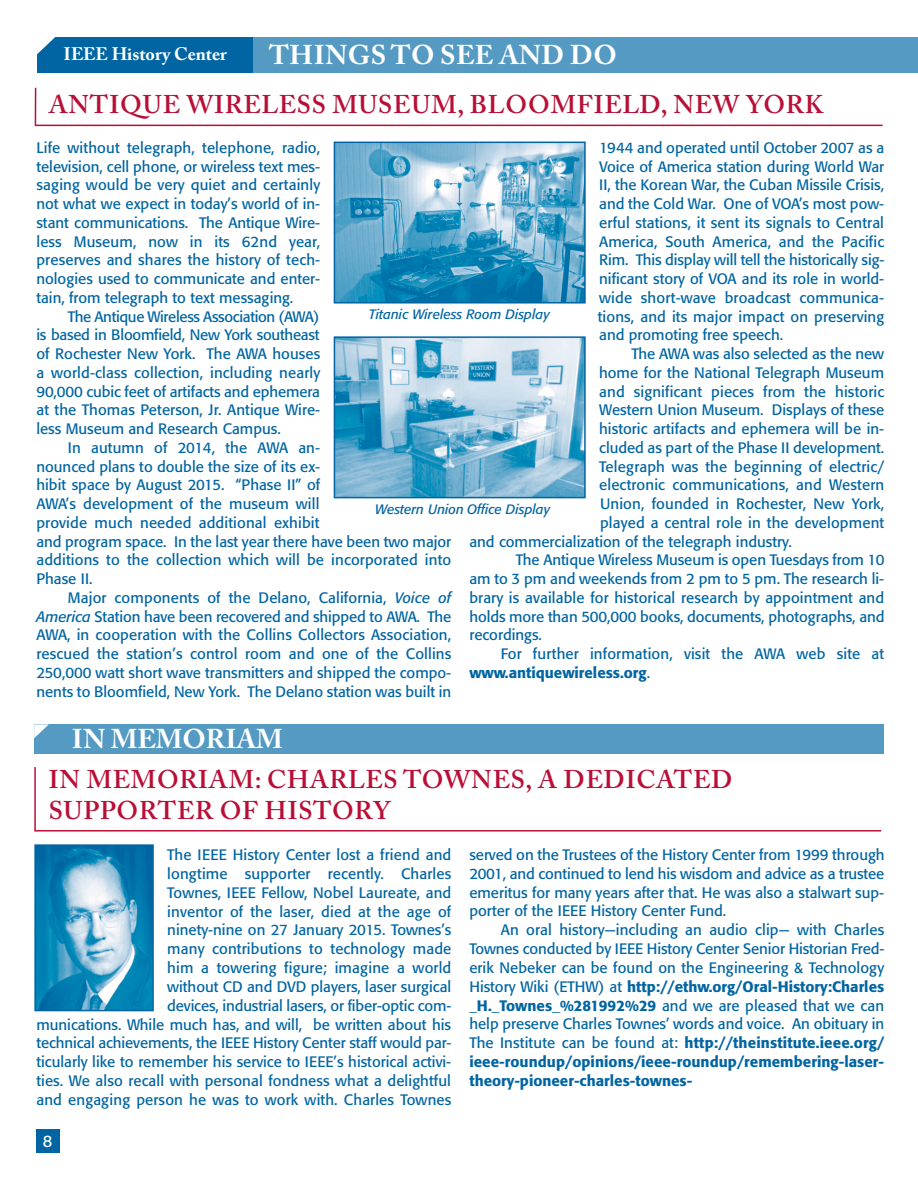
<style>
.page{position:relative;width:918px;height:1188px;background:#fff}
.page>*{position:absolute;margin:0;border:0;box-sizing:border-box;transform-origin:0 0}
.t1{font:700 27px "Adobe Caslon Pro";letter-spacing:.01em;color:#fff}
.t2{font:600 25.5px/30.6px "Adobe Caslon Pro";letter-spacing:.03em;color:#b90f36}
.t3{font:700 18px "Adobe Caslon Pro";color:#fff}
.t4{font:16.5px "Formata";color:#fff}
.t5{font:15px/18.8px "Formata";color:#0065a2;text-align:justify}
.t6{font:500 15px "Formata";color:#0065a2}
.t7{font:italic 13.5px "Formata";color:#0065a2}
.s1{font-style:italic}
.s2{font-weight:400}
.s3{font-weight:500}
</style>
<div class="page">
<div style="left:37px;top:37px;width:216px;height:35px;background:#0065a2"></div>
<div style="left:253px;top:37px;width:665px;height:35px;background:#559ac3"></div>
<div style="left:36px;top:1130px;width:23px;height:23px;background:#0065a2"></div>
<svg style="left:37px;top:37px;width:18px;height:18px"></svg>
<svg style="left:34px;top:767px;width:848px;height:65px"></svg>
<img style="left:37px;top:847px;width:114px;height:161px">
<div style="left:34px;top:844px;width:120px;height:167px;border:2px solid #0065a2"></div>
<hr style="left:35px;top:88px;width:1px;height:37px;background:#b90f36">
<hr style="left:35px;top:125px;width:848px;height:1px;background:#b90f36">
<img style="left:337px;top:145px;width:246px;height:156px">
<div style="left:334px;top:142px;width:252px;height:162px;border:2px solid #0065a2"></div>
<img style="left:337px;top:339px;width:246px;height:156px">
<div style="left:334px;top:336px;width:252px;height:162px;border:2px solid #0065a2"></div>
<div style="left:34px;top:724px;width:850px;height:30px;background:#559ac3"></div>
<svg style="left:34px;top:724px;width:15px;height:14px"></svg>
<p class="t3" style="left:63px;top:47px;width:165px">IEEE History Center</p>
<h1 class="t1" style="left:269px;top:45px;width:349px">THINGS TO SEE AND DO</h1>
<h2 class="t2" style="left:49px;top:92px;width:776px">ANTIQUE WIRELESS MUSEUM, BLOOMFIELD, NEW YORK</h2>
<p class="t5" style="left:36px;top:139px;width:285px">Life without telegraph, telephone, radio, television, cell phone, or wireless text mes&shy;saging would be very quiet and certainly not what we expect in today’s world of in&shy;stant communications. The Antique Wire&shy;less Museum, now in its 62nd year, preserves and shares the history of tech&shy;nologies used to communicate and enter&shy;tain, from telegraph to text messaging.</p>
<p class="t5" style="left:36px;top:308px;width:285px;text-indent:31px">The Antique Wireless Association (AWA) is based in Bloomfield, New York southeast of Rochester New York. The AWA houses a world-class collection, including nearly 90,000 cubic feet of artifacts and ephemera at the Thomas Peterson, Jr. Antique Wire&shy;less Museum and Research Campus.</p>
<p class="t5" style="left:36px;top:439px;width:416px;text-align:left;text-indent:31px">In autumn of 2014, the AWA an-<br>nounced plans to double the size of its ex-<br>hibit space by August 2015. “Phase II” of<br>AWA’s development of the museum will<br>provide much needed additional exhibit<br>and program space. In the last year there have been two major additions to the collection which will be incorporated into Phase II.</p>
<p class="t5" style="left:36px;top:589px;width:416px;text-indent:31px">Major components of the Delano, California, <span class="s1">Voice of America</span> Station have been recovered and shipped to AWA. The AWA, in cooperation with the Collins Collectors Association, rescued the station’s control room and one of the Collins 250,000 watt short wave transmitters and shipped the compo&shy;nents to Bloomfield, New York. The Delano station was built in</p>
<p class="t5" style="left:598px;top:139px;width:288px">1944 and operated until October 2007 as a Voice of America station during World War II, the Korean War, the Cuban Missile Crisis, and the Cold War. One of VOA’s most pow&shy;erful stations, it sent its signals to Central America, South America, and the Pacific Rim. This display will tell the historically sig&shy;nificant story of VOA and its role in world&shy;wide short-wave broadcast communica&shy;tions, and its major impact on preserving and promoting free speech.</p>
<p class="t5" style="left:631px;top:346px;width:254px">The AWA was also selected as the new</p>
<p class="t5" style="left:599px;top:364px;width:286px">home for the National Telegraph Museum</p>
<p class="t5" style="left:599px;top:383px;width:287px">and significant pieces from the historic</p>
<p class="t5" style="left:599px;top:402px;width:287px">Western Union Museum. Displays of these</p>
<p class="t5" style="left:599px;top:421px;width:287px">historic artifacts and ephemera will be in-</p>
<p class="t5" style="left:599px;top:439px;width:287px">cluded as part of the Phase II development.</p>
<p class="t5" style="left:599px;top:458px;width:287px">Telegraph was the beginning of electric/</p>
<p class="t5" style="left:599px;top:477px;width:287px">electronic communications, and Western</p>
<p class="t5" style="left:600px;top:496px;width:286px">Union, founded in Rochester, New York,</p>
<p class="t5" style="left:600px;top:514px;width:286px">played a central role in the development</p>
<p class="t5" style="left:469px;top:533px;width:324px">and commercialization of the telegraph industry.</p>
<p class="t5" style="left:516px;top:552px;width:370px">The Antique Wireless Museum is open Tuesdays from 10</p>
<p class="t5" style="left:469px;top:571px;width:416px">am to 3 pm and weekends from 2 pm to 5 pm. The research li-</p>
<p class="t5" style="left:469px;top:589px;width:416px">brary is available for historical research by appointment and</p>
<p class="t5" style="left:469px;top:608px;width:417px">holds more than 500,000 books, documents, photographs, and</p>
<p class="t5" style="left:469px;top:627px;width:74px">recordings.</p>
<p class="t5" style="left:501px;top:646px;width:385px">For further information, visit the AWA web site at</p>
<p class="t6" style="left:469px;top:666px;width:182px">www.antiquewireless.org<span class="s2">.</span></p>
<p class="t7" style="left:369px;top:308px;width:182px">Titanic Wireless Room Display</p>
<p class="t7" style="left:375px;top:503px;width:177px">Western Union Office Display</p>
<h1 class="t1" style="left:72px;top:728px;width:213px">IN MEMORIAM</h1>
<h2 class="t2" style="left:49px;top:767px;width:685px">IN MEMORIAM: CHARLES TOWNES, A DEDICATED<br>SUPPORTER OF HISTORY</h2>
<p class="t5" style="left:36px;top:847px;width:417px;text-align:right">The IEEE History Center lost a friend and<br>longtime supporter recently. Charles<br>Townes, IEEE Fellow, Nobel Laureate, and<br>inventor of the laser, died at the age of<br>ninety-nine on 27 January 2015. Townes’s<br>many contributions to technology made<br>him a towering figure; imagine a world<br>without CD and DVD players, laser surgical<br>devices, industrial lasers, or fiber-optic com-<br>munications. While much has, and will, be written about his technical achievements, the IEEE History Center staff would par&shy;ticularly like to remember his service to IEEE’s historical activi&shy;ties. We also recall with personal fondness what a delightful and engaging person he was to work with. Charles Townes</p>
<p class="t5" style="left:469px;top:846px;width:417px">served on the Trustees of the History Center from 1999 through 2001, and continued to lend his wisdom and advice as a trustee emeritus for many years after that. He was also a stalwart sup&shy;porter of the IEEE History Center Fund.</p>
<p class="t5" style="left:469px;top:922px;width:416px;text-indent:32px">An oral history—including an audio clip— with Charles Townes conducted by IEEE History Center Senior Historian Fred&shy;erik Nebeker can be found on the Engineering &amp; Technology History Wiki (ETHW) at <span class="s3">http://ethw.org/Oral-History:Charles _H._Townes_%281992%29</span> and we are pleased that we can help preserve Charles Townes’ words and voice. An obituary in The Institute can be found at: <span class="s3">http://theinstitute.ieee.org/ ieee-roundup/opinions/ieee-roundup/remembering-laser&shy;theory-pioneer-charles-townes-</span></p>
<p class="t4" style="left:43px;top:1134px;width:11px">8</p>
</div>
